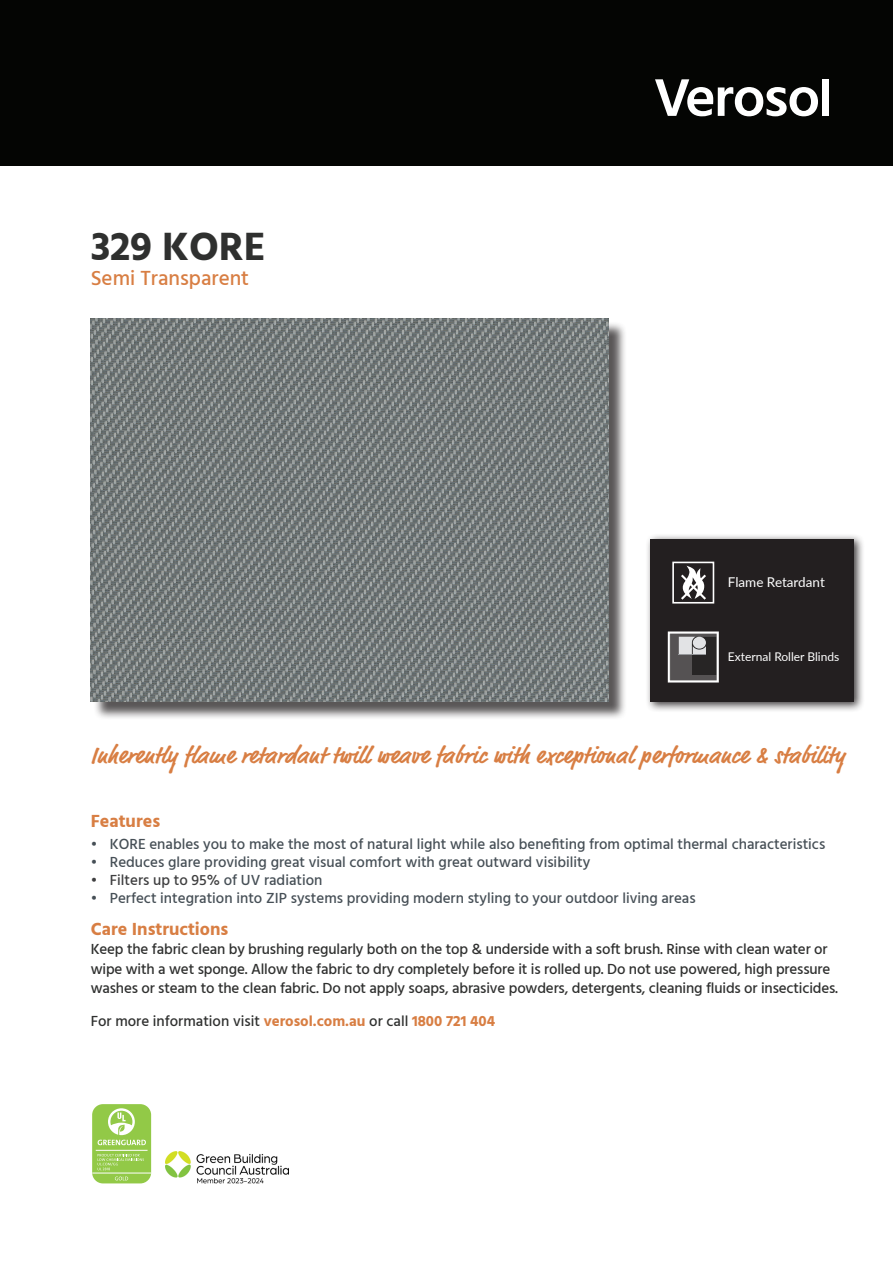
<style>
.page{position:relative;width:893px;height:1263px;background:#fff}
.page>*{position:absolute;margin:0;border:0;box-sizing:border-box;transform-origin:0 0}
.t1{font:700 40.5px "Hind";color:#2f302f}
.t2{font:700 24px "Market Pro";letter-spacing:.02em;color:#d87e43}
.t3{font:500 21px "Hind";color:#d87e43}
.t4{font:700 18px "Hind";color:#d87e43}
.t5{font:500 15px/19.5px "Hind";letter-spacing:-.01em;color:#2f302f}
.t6{font:500 15px "Hind";color:#464f56}
.t7{font:500 15px "Hind";color:#3e3e3f}
.t8{font:13.5px "Lato";color:#fff}
.t9{font:12px "Lato";color:#fff}
.s1{color:#464f56}
.s2{font-weight:700;color:#d87e43}
</style>
<div class="page">
<div style="left:0;top:0;width:893px;height:166px;background:#040503"></div>
<svg style="left:655px;top:79px;width:163px;height:37px"></svg>
<div style="left:822px;top:79px;width:7px;height:37px;background:#fff"></div>
<div style="left:645px;top:533px;width:220px;height:180px;background:#231f20;opacity:.86"></div>
<div style="left:651px;top:539px;width:203px;height:163px;background:#231f20"></div>
<svg style="left:671px;top:635px;width:44px;height:44px"></svg>
<svg style="left:679px;top:637px;width:36px;height:35px"></svg>
<div style="left:668px;top:631px;width:51px;height:51px;border:2px solid #fff"></div>
<div style="left:92px;top:1104px;width:59px;height:79px;background:#92c947;border-radius:11px"></div>
<hr style="left:92px;top:1173px;width:59px;height:1px;background:#fff">
<svg style="left:115px;top:1176px;width:13px;height:4px"></svg>
<svg style="left:98px;top:1154px;width:46px;height:16px"></svg>
<hr style="left:96px;top:1150px;width:52px;height:1px;background:#fff">
<svg style="left:98px;top:1108px;width:48px;height:37px"></svg>
<img style="left:166px;top:1152px;width:122px;height:32px">
<div style="left:672px;top:562px;width:42px;height:41px;border:2px solid #fff"></div>
<svg style="left:679px;top:566px;width:29px;height:36px"></svg>
<div style="left:93px;top:321px;width:534px;height:399px;background:#231f20;opacity:.75"></div>
<img style="left:91px;top:319px;width:517px;height:383px">
<p class="t1" style="left:91px;top:222px;width:177px">329 KORE</p>
<p class="t3" style="left:91px;top:263px;width:160px">Semi Transparent</p>
<p class="t8" style="left:728px;top:573px;width:98px">Flame Retardant</p>
<p class="t9" style="left:728px;top:648px;width:113px">External Roller Blinds</p>
<p class="t2" style="left:91px;top:739px;width:756px">Inherently flame retardant twill weave fabric with exceptional performance &amp; stability</p>
<p class="t4" style="left:91px;top:810px;width:71px">Features</p>
<p class="t6" style="left:91px;top:834px;width:736px">• KORE enables you to make the most of natural light while also benefiting from optimal thermal characteristics</p>
<p class="t6" style="left:91px;top:852px;width:501px">• Reduces glare providing great visual comfort with great outward visibility</p>
<p class="t7" style="left:91px;top:870px;width:233px">• Filters up to 95% <span class="s1">of UV radiation</span></p>
<p class="t6" style="left:91px;top:888px;width:606px">• Perfect integration into ZIP systems providing modern styling to your outdoor living areas</p>
<p class="t4" style="left:91px;top:918px;width:139px">Care Instructions</p>
<p class="t5" style="left:91px;top:941px;width:749px">Keep the fabric clean by brushing regularly both on the top &amp; underside with a soft brush. Rinse with clean water or wipe with a wet sponge. Allow the fabric to dry completely before it is rolled up. Do not use powered, high pressure washes or steam to the clean fabric. Do not apply soaps, abrasive powders, detergents, cleaning fluids or insecticides.</p>
<p class="t5" style="left:91px;top:1013px;width:406px">For more information visit <span class="s2">verosol.com.au</span> or call <span class="s2">1800 721 404</span></p>
</div>
